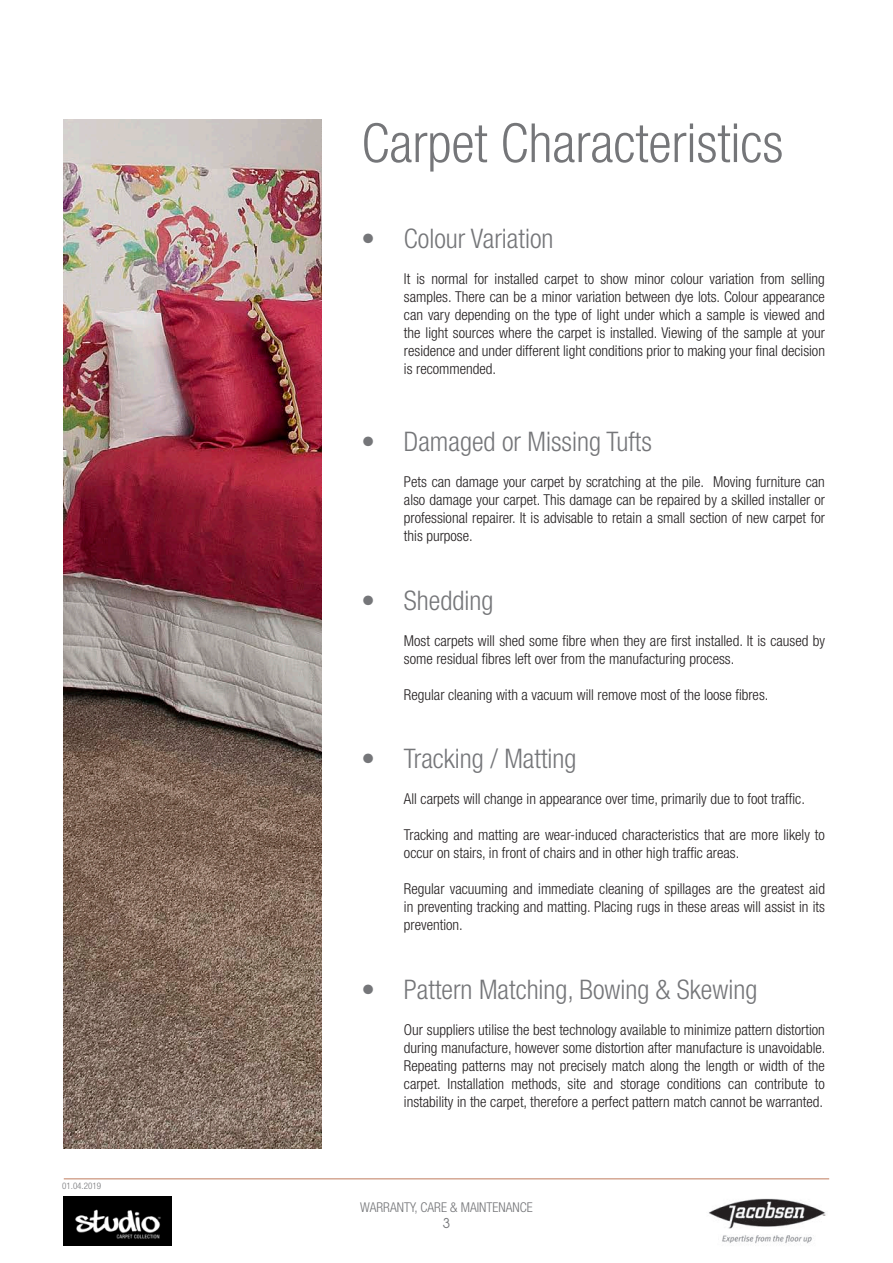
<style>
.page{position:relative;width:893px;height:1263px;background:#fff}
.page>*{position:absolute;margin:0;border:0;box-sizing:border-box;transform-origin:0 0}
.t1{font:300 condensed 54px "Helvetica Neue";color:#757679}
.t2{font:300 condensed 27px "Helvetica Neue";color:#757679}
.t3{font:300 condensed 15px/18px "Helvetica Neue";color:#231f20;text-align:justify}
.t4{font:300 condensed 13.5px "Helvetica Neue";color:#757679}
.t5{font:13.5px "Avant Garde";color:#757679}
.t6{font:300 condensed 9px "Helvetica Neue";color:#757679}
</style>
<div class="page">
<img style="left:709px;top:1198px;width:117px;height:46px">
<img style="left:64px;top:1197px;width:107px;height:48px">
<hr style="left:64px;top:1178px;width:765px;height:1px;background:#c07b5d">
<img style="left:64px;top:119px;width:258px;height:1029px">
<p class="t6" style="left:62px;top:1180px;width:40px">01.04.2019</p>
<h1 class="t1" style="left:361px;top:112px;width:423px">Carpet Characteristics</h1>
<h2 class="t2" style="left:361px;top:223px;width:194px">• Colour Variation</h2>
<p class="t3" style="left:404px;top:270px;width:423px">It is normal for installed carpet to show minor colour variation from selling samples. There can be a minor variation between dye lots. Colour appearance can vary depending on the type of light under which a sample is viewed and the light sources where the carpet is installed. Viewing of the sample at your residence and under different light conditions prior to making your final decision is recommended.</p>
<h2 class="t2" style="left:361px;top:426px;width:292px">• Damaged or Missing Tufts</h2>
<p class="t3" style="left:404px;top:473px;width:422px">Pets can damage your carpet by scratching at the pile. Moving furniture can also damage your carpet. This damage can be repaired by a skilled installer or professional repairer. It is advisable to retain a small section of new carpet for this purpose.</p>
<h2 class="t2" style="left:361px;top:585px;width:133px">• Shedding</h2>
<p class="t3" style="left:404px;top:631px;width:422px">Most carpets will shed some fibre when they are first installed. It is caused by some residual fibres left over from the manufacturing process.</p>
<p class="t3" style="left:404px;top:685px;width:366px">Regular cleaning with a vacuum will remove most of the loose fibres.</p>
<h2 class="t2" style="left:361px;top:743px;width:216px">• Tracking / Matting</h2>
<p class="t3" style="left:404px;top:790px;width:402px">All carpets will change in appearance over time, primarily due to foot traffic.</p>
<p class="t3" style="left:404px;top:826px;width:422px">Tracking and matting are wear-induced characteristics that are more likely to occur on stairs, in front of chairs and in other high traffic areas.</p>
<p class="t3" style="left:404px;top:880px;width:422px">Regular vacuuming and immediate cleaning of spillages are the greatest aid in preventing tracking and matting. Placing rugs in these areas will assist in its prevention.</p>
<h2 class="t2" style="left:361px;top:974px;width:397px">• Pattern Matching, Bowing &amp; Skewing</h2>
<p class="t3" style="left:404px;top:1020px;width:423px">Our suppliers utilise the best technology available to minimize pattern distortion during manufacture, however some distortion after manufacture is unavoidable.<br>Repeating patterns may not precisely match along the length or width of the carpet. Installation methods, site and storage conditions can contribute to instability in the carpet, therefore a perfect pattern match cannot be warranted.</p>
<p class="t4" style="left:360px;top:1199px;width:174px">WARRANTY, CARE &amp; MAINTENANCE</p>
<p class="t5" style="left:443px;top:1214px;width:9px">3</p>
</div>
